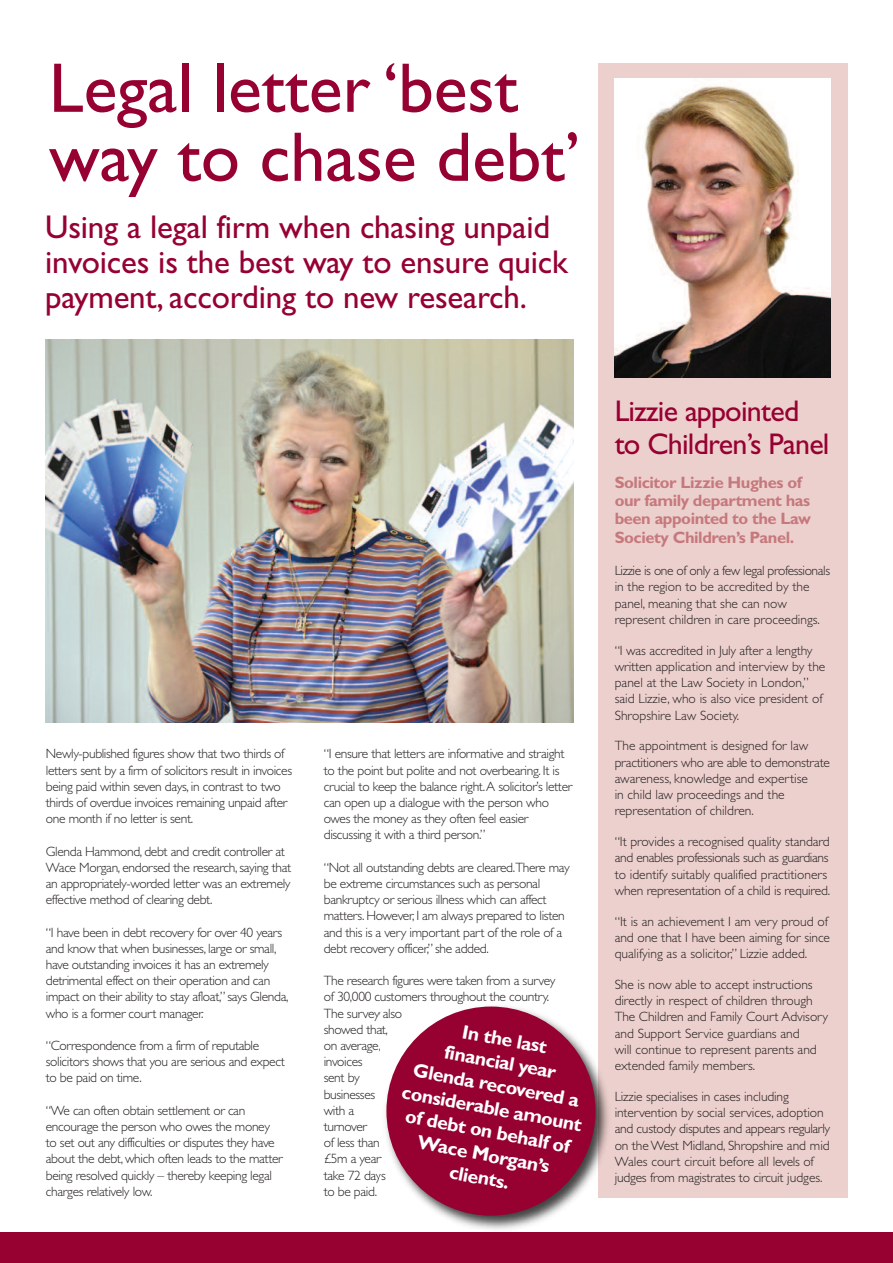
<style>
.page{position:relative;width:893px;height:1263px;background:#fff}
.page>*{position:absolute;margin:0;border:0;box-sizing:border-box;transform-origin:0 0}
.t1{font:70.5px/69px "Gill Sans";color:#960131}
.t2{font:33px/35.4px "Gill Sans";letter-spacing:-.005em;color:#960131}
.t3{font:30px/33px "Gill Sans";letter-spacing:-.025em;color:#960131}
.t4{font:700 19.5px/23.4px "Gill Sans";color:#fff;text-align:center}
.t5{font:700 16.5px/18.3px "Gill Sans";letter-spacing:-.025em;color:#c6797d}
.t6{font:300 13.5px/16.2px "Gill Sans";letter-spacing:-.025em;color:#231f20}
.t7{font:300 13.5px/16.2px "Gill Sans";color:#231f20}
</style>
<div class="page">
<div style="left:0;top:1232px;width:893px;height:31px;background:#960131"></div>
<img style="left:46px;top:339px;width:528px;height:384px">
<div style="left:598px;top:64px;width:249px;height:1134px;background:#ecd0cd"></div>
<img style="left:615px;top:79px;width:216px;height:298px">
<img style="left:385px;top:1006px;width:224px;height:224px">
<div style="left:386px;top:1006px;width:209px;height:210px;background:#960131;border-radius:50%"></div>
<h1 class="t1" style="left:49px;top:60px;width:533px">Legal letter ‘best way to chase debt’</h1>
<h2 class="t2" style="left:45px;top:212px;width:524px">Using a legal firm when chasing unpaid invoices is the best way to ensure quick payment, according to new research.</h2>
<p class="t6" style="left:46px;top:747px;width:248px">Newly-published figures show that two thirds of letters sent by a firm of solicitors result in invoices being paid within seven days, in contrast to two thirds of overdue invoices remaining unpaid after one month if no letter is sent.</p>
<p class="t6" style="left:46px;top:844px;width:247px">Glenda Hammond, debt and credit controller at Wace Morgan, endorsed the research, saying that an appropriately-worded letter was an extremely effective method of clearing debt.</p>
<p class="t6" style="left:46px;top:925px;width:244px">“I have been in debt recovery for over 40 years and know that when businesses, large or small, have outstanding invoices it has an extremely detrimental effect on their operation and can impact on their ability to stay afloat,” says Glenda, who is a former court manager.</p>
<p class="t6" style="left:46px;top:1039px;width:240px">“Correspondence from a firm of reputable solicitors shows that you are serious and expect to be paid on time.</p>
<p class="t6" style="left:46px;top:1103px;width:238px">“We can often obtain settlement or can encourage the person who owes the money to set out any difficulties or disputes they have about the debt, which often leads to the matter being resolved quickly – thereby keeping legal charges relatively low.</p>
<p class="t6" style="left:324px;top:747px;width:250px">“I ensure that letters are informative and straight to the point but polite and not overbearing. It is crucial to keep the balance right.A solicitor’s letter can open up a dialogue with the person who owes the money as they often feel easier discussing it with a third person.”</p>
<p class="t6" style="left:324px;top:860px;width:247px">“Not all outstanding debts are cleared.There may be extreme circumstances such as personal bankruptcy or serious illness which can affect matters. However, I am always prepared to listen and this is a very important part of the role of a debt recovery officer,” she added.</p>
<p class="t6" style="left:324px;top:974px;width:233px">The research figures were taken from a survey of 30,000 customers throughout the country.<br>The survey also<br>showed that,<br>on average,<br>invoices<br>sent by<br>businesses<br>with a<br>turnover<br>of less than<br>£5m a year<br>take 72 days<br>to be paid.</p>
<h3 class="t4" style="left:464px;top:1022px;width:87px;rotate:10deg">In the last</h3>
<h3 class="t4" style="left:415px;top:1060px;width:170px;rotate:10deg">Glenda recovered a</h3>
<h3 class="t4" style="left:446px;top:1042px;width:115px;rotate:10deg">financial year</h3>
<h3 class="t4" style="left:404px;top:1082px;width:184px;rotate:10deg">considerable amount of debt on behalf of<br>Wace Morgan’s clients.</h3>
<h3 class="t3" style="left:615px;top:397px;width:216px">Lizzie appointed to Children’s Panel</h3>
<p class="t5" style="left:615px;top:475px;width:198px">Solicitor Lizzie Hughes of our family department has been appointed to the Law<br>Society Children’s Panel.</p>
<p class="t7" style="left:615px;top:564px;width:217px">Lizzie is one of only a few legal professionals in the region to be accredited by the panel, meaning that she can now represent children in care proceedings.</p>
<p class="t7" style="left:615px;top:643px;width:212px">“I was accredited in July after a lengthy written application and interview by the panel at the Law Society in London,” said Lizzie, who is also vice president of Shropshire Law Society.</p>
<p class="t7" style="left:615px;top:739px;width:217px">The appointment is designed for law practitioners who are able to demonstrate awareness, knowledge and expertise<br>in child law proceedings and the representation of children.</p>
<p class="t6" style="left:615px;top:835px;width:217px">“It provides a recognised quality standard and enables professionals such as guardians to identify suitably qualified practitioners when representation of a child is required.</p>
<p class="t7" style="left:615px;top:914px;width:217px">“It is an achievement I am very proud of and one that I have been aiming for since qualifying as a solicitor,” Lizzie added.</p>
<p class="t7" style="left:615px;top:977px;width:215px">She is now able to accept instructions directly in respect of children through The Children and Family Court Advisory and Support Service guardians and<br>will continue to represent parents and extended family members.</p>
<p class="t6" style="left:615px;top:1089px;width:217px">Lizzie specialises in cases including intervention by social services, adoption and custody disputes and appears regularly on the West Midland, Shropshire and mid Wales court circuit before all levels of judges from magistrates to circuit judges.</p>
</div>
